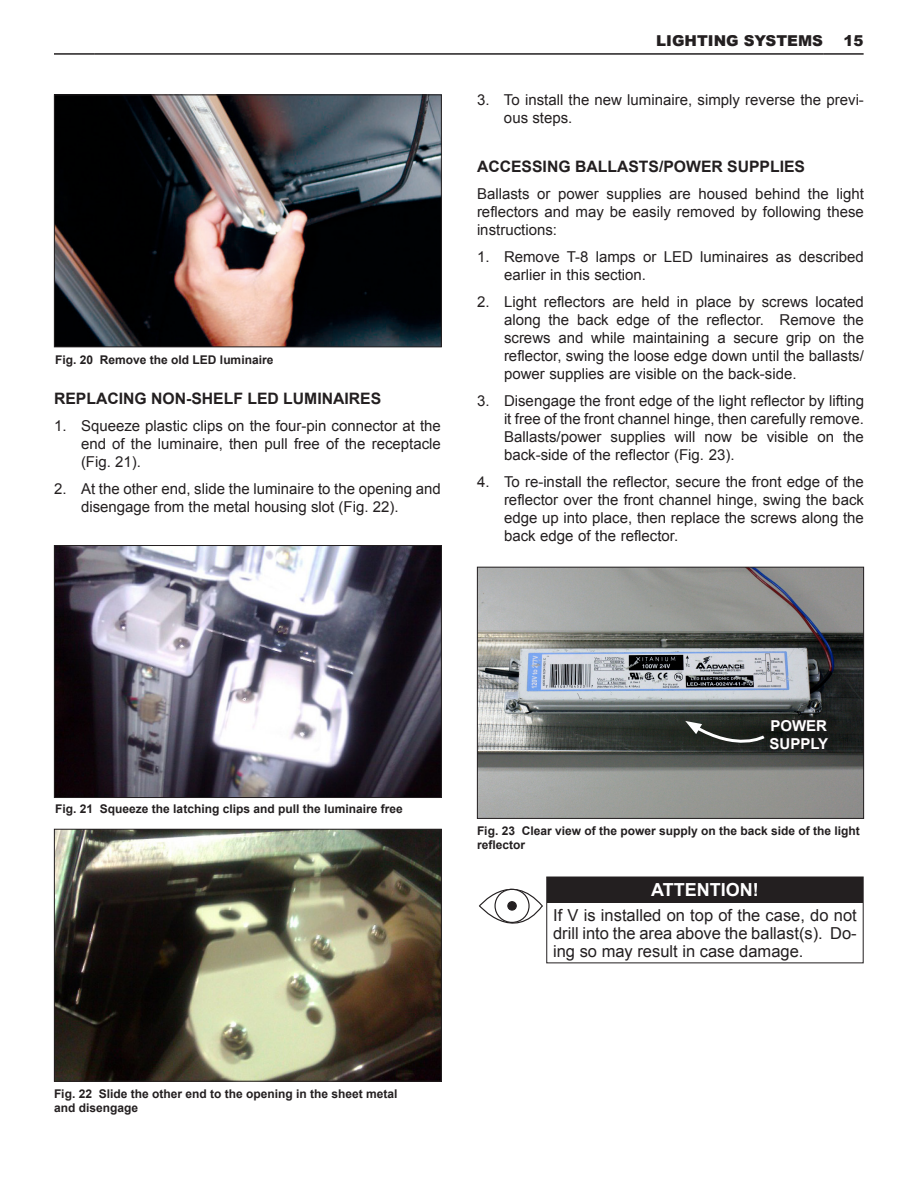
<style>
.page{position:relative;width:918px;height:1188px;background:#fff}
.page>*{position:absolute;margin:0;border:0;box-sizing:border-box;transform-origin:0 0}
.t1{font:700 18px "Arial";color:#fff}
.t2{font:16.5px/18px "Arial";color:#231f20;text-align:justify}
.t3{font:700 15.75px "Arial";color:#231f20}
.t4{font:15px/18px "Arial";color:#231f20;text-align:justify}
.t5{font:900 15px "Arial";color:#231f20}
.t6{font:700 15px/18px "Arial";color:#fff}
.t7{font:700 12px/14.4px "Arial";color:#231f20}
</style>
<div class="page">
<hr style="left:54px;top:53px;width:41px;height:2px;background:#231f20">
<hr style="left:95px;top:53px;width:728px;height:2px;background:#231f20">
<hr style="left:823px;top:53px;width:41px;height:2px;background:#231f20">
<img style="left:56px;top:96px;width:384px;height:249px">
<div style="left:54px;top:94px;width:388px;height:253px;border:1px solid #231f20"></div>
<img style="left:56px;top:547px;width:384px;height:249px">
<div style="left:54px;top:545px;width:388px;height:253px;border:1px solid #231f20"></div>
<img style="left:56px;top:831px;width:384px;height:249px">
<div style="left:54px;top:829px;width:388px;height:253px;border:1px solid #231f20"></div>
<img style="left:479px;top:569px;width:383px;height:248px">
<div style="left:477px;top:567px;width:387px;height:252px;border:1px solid #231f20"></div>
<svg style="left:685px;top:717px;width:146px;height:35px;background:#2d2f2c"></svg>
<svg style="left:479px;top:888px;width:64px;height:36px"></svg>
<div style="left:495px;top:889px;width:34px;height:33px;background:#fff;border-radius:50%"></div>
<div style="left:494px;top:889px;width:36px;height:34px;border:1px solid #231f20;border-radius:50%"></div>
<div style="left:508px;top:902px;width:8px;height:8px;background:#231f20;border-radius:50%"></div>
<div style="left:507px;top:901px;width:10px;height:10px;border:1px solid #231f20;border-radius:50%"></div>
<div style="left:547px;top:877px;width:316px;height:25px;background:#231f20"></div>
<div style="left:546px;top:877px;width:318px;height:86px;border:1px solid #231f20"></div>
<p class="t7" style="left:55px;top:353px;width:220px">Fig. 20 Remove the old LED luminaire</p>
<p class="t3" style="left:54px;top:388px;width:329px">REPLACING NON-SHELF LED LUMINAIRES</p>
<p class="t4" style="left:81px;top:417px;width:361px;text-indent:-27px">1. Squeeze plastic clips on the four-pin connector at the end of the luminaire, then pull free of the receptacle (Fig. 21).</p>
<p class="t4" style="left:81px;top:480px;width:361px;text-indent:-27px">2. At the other end, slide the luminaire to the opening and disengage from the metal housing slot (Fig. 22).</p>
<p class="t5" style="left:656px;top:30px;width:168px">LIGHTING SYSTEMS</p>
<p class="t5" style="left:844px;top:30px;width:22px">15</p>
<p class="t4" style="left:504px;top:91px;width:361px;text-indent:-27px">3. To install the new luminaire, simply reverse the previ&shy;ous steps.</p>
<p class="t3" style="left:477px;top:156px;width:330px">ACCESSING BALLASTS/POWER SUPPLIES</p>
<p class="t4" style="left:477px;top:185px;width:388px">Ballasts or power supplies are housed behind the light reflectors and may be easily removed by following these instructions:</p>
<p class="t4" style="left:504px;top:248px;width:361px;text-indent:-27px">1. Remove T-8 lamps or LED luminaires as described earlier in this section.</p>
<p class="t4" style="left:504px;top:293px;width:362px;text-indent:-27px">2. Light reflectors are held in place by screws located along the back edge of the reflector. Remove the screws and while maintaining a secure grip on the reflector, swing the loose edge down until the ballasts/ power supplies are visible on the back-side.</p>
<p class="t4" style="left:504px;top:392px;width:362px;text-indent:-27px">3. Disengage the front edge of the light reflector by lifting it free of the front channel hinge, then carefully remove.<br>Ballasts/power supplies will now be visible on the back-side of the reflector (Fig. 23).</p>
<p class="t4" style="left:504px;top:473px;width:362px;text-indent:-27px">4. To re-install the reflector, secure the front edge of the reflector over the front channel hinge, swing the back edge up into place, then replace the screws along the back edge of the reflector.</p>
<p class="t7" style="left:55px;top:802px;width:349px">Fig. 21 Squeeze the latching clips and pull the luminaire free</p>
<p class="t7" style="left:54px;top:1087px;width:345px">Fig. 22 Slide the other end to the opening in the sheet metal and disengage</p>
<p class="t6" style="left:770px;top:717px;width:60px">POWER<br>SUPPLY</p>
<p class="t7" style="left:477px;top:824px;width:384px">Fig. 23 Clear view of the power supply on the back side of the light reflector</p>
<p class="t1" style="left:651px;top:878px;width:109px">ATTENTION!</p>
<p class="t2" style="left:553px;top:906px;width:305px">If V is installed on top of the case, do not drill into the area above the ballast(s). Do&shy;ing so may result in case damage.</p>
</div>
